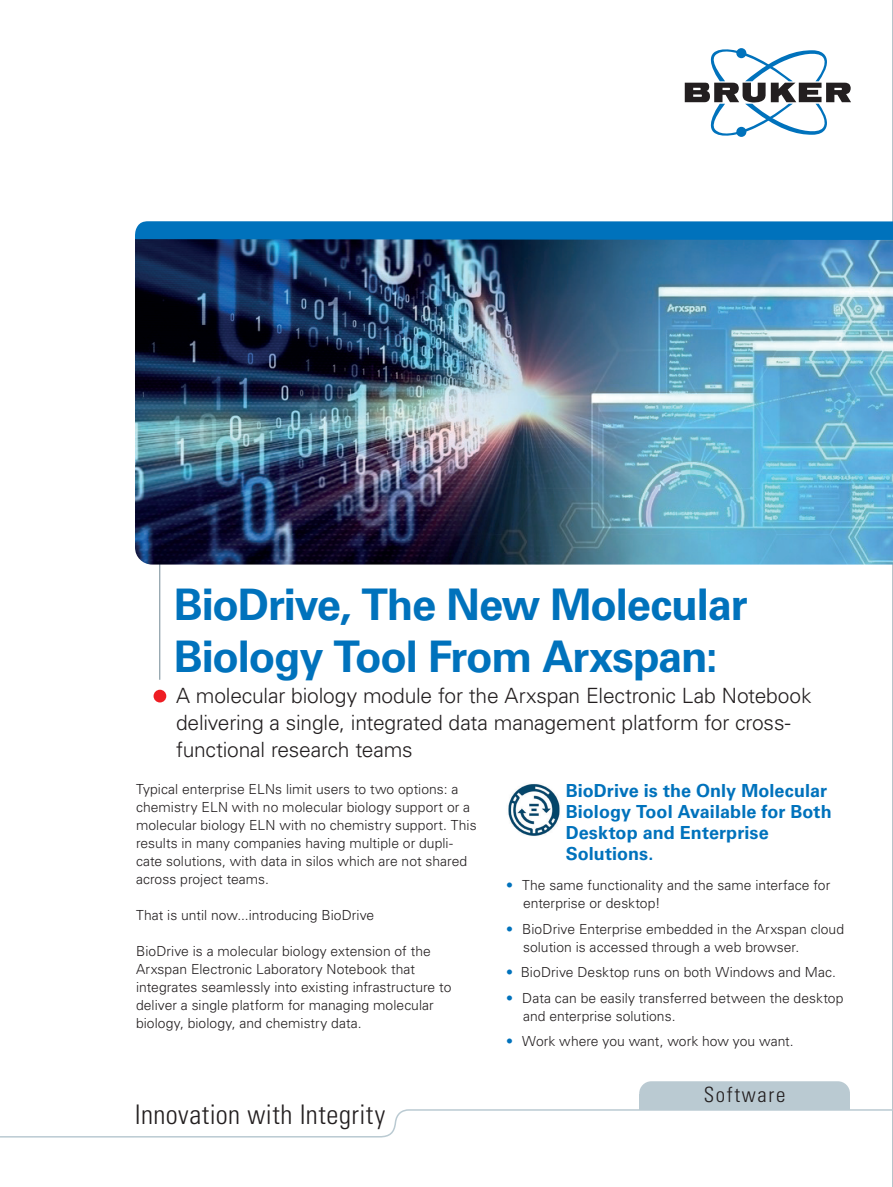
<style>
.page{position:relative;width:893px;height:1187px;background:#fff}
.page>*{position:absolute;margin:0;border:0;box-sizing:border-box;transform-origin:0 0}
.t1{font:700 43.5px/52.5px "Univers LT Std";letter-spacing:-.025em;color:#0072bc}
.t2{font:300 condensed 27px "Univers LT Std";letter-spacing:.015em;color:#231f20}
.t3{font:300 21px/27px "Univers LT Std";letter-spacing:-.01em;color:#231f20}
.t4{font:300 condensed 21px "Univers LT Std";letter-spacing:.08em;color:#231f20}
.t5{font:700 18px/21px "Univers LT Std";letter-spacing:.005em;color:#0072bc}
.t6{font:300 13.8px/18px "Univers LT Std";letter-spacing:.005em;color:#231f20}
.s1{color:#0072bc}
</style>
<div class="page">
<hr style="left:892px;top:0;width:1px;height:1186px;background:#738a95">
<svg style="left:685px;top:48px;width:166px;height:89px"></svg>
<svg style="left:0;top:1108px;width:893px;height:30px"></svg>
<hr style="left:159px;top:466px;width:1px;height:213px;background:#738a95">
<div style="left:154px;top:689px;width:12px;height:13px;background:#ee1d23;border-radius:50%"></div>
<div style="left:639px;top:1093px;width:211px;height:16px;background:#bacad2"></div>
<div style="left:639px;top:1081px;width:211px;height:24px;background:#bacad2;border-radius:12px"></div>
<img style="left:135px;top:239px;width:758px;height:325px">
<div style="left:135px;top:221px;width:758px;height:18px;background:#0072bc"></div>
<img style="left:508px;top:784px;width:52px;height:52px">
<h1 class="t1" style="left:174px;top:578px;width:575px">BioDrive, The New Molecular<br>Biology Tool From Arxspan:</h1>
<h3 class="t3" style="left:176px;top:682px;width:637px">A molecular biology module for the Arxspan Electronic Lab Notebook delivering a single, integrated data management platform for cross&shy;functional research teams</h3>
<p class="t6" style="left:136px;top:779px;width:342px">Typical enterprise ELNs limit users to two options: a chemistry ELN with no molecular biology support or a molecular biology ELN with no chemistry support. This results in many companies having multiple or dupli&shy;cate solutions, with data in silos which are not shared across project teams.</p>
<p class="t6" style="left:136px;top:905px;width:240px">That is until now...introducing BioDrive</p>
<p class="t6" style="left:136px;top:941px;width:317px">BioDrive is a molecular biology extension of the Arxspan Electronic Laboratory Notebook that integrates seamlessly into existing infrastructure to deliver a single platform for managing molecular biology, biology, and chemistry data.</p>
<h2 class="t2" style="left:135px;top:1097px;width:252px">Innovation with Integrity</h2>
<h3 class="t5" style="left:566px;top:780px;width:267px">BioDrive is the Only Molecular<br>Biology Tool Available for Both<br>Desktop and Enterprise<br>Solutions.</h3>
<p class="t6" style="left:523px;top:876px;width:309px;text-indent:-17px"><span class="s1">•</span> The same functionality and the same interface for enterprise or desktop!</p>
<p class="t6" style="left:523px;top:919px;width:323px;text-indent:-17px"><span class="s1">•</span> BioDrive Enterprise embedded in the Arxspan cloud solution is accessed through a web browser.</p>
<p class="t6" style="left:506px;top:963px;width:331px"><span class="s1">•</span> BioDrive Desktop runs on both Windows and Mac.</p>
<p class="t6" style="left:523px;top:988px;width:322px;text-indent:-17px"><span class="s1">•</span> Data can be easily transferred between the desktop and enterprise solutions.</p>
<p class="t6" style="left:506px;top:1032px;width:289px"><span class="s1">•</span> Work where you want, work how you want.</p>
<h3 class="t4" style="left:704px;top:1082px;width:83px">Software</h3>
</div>
